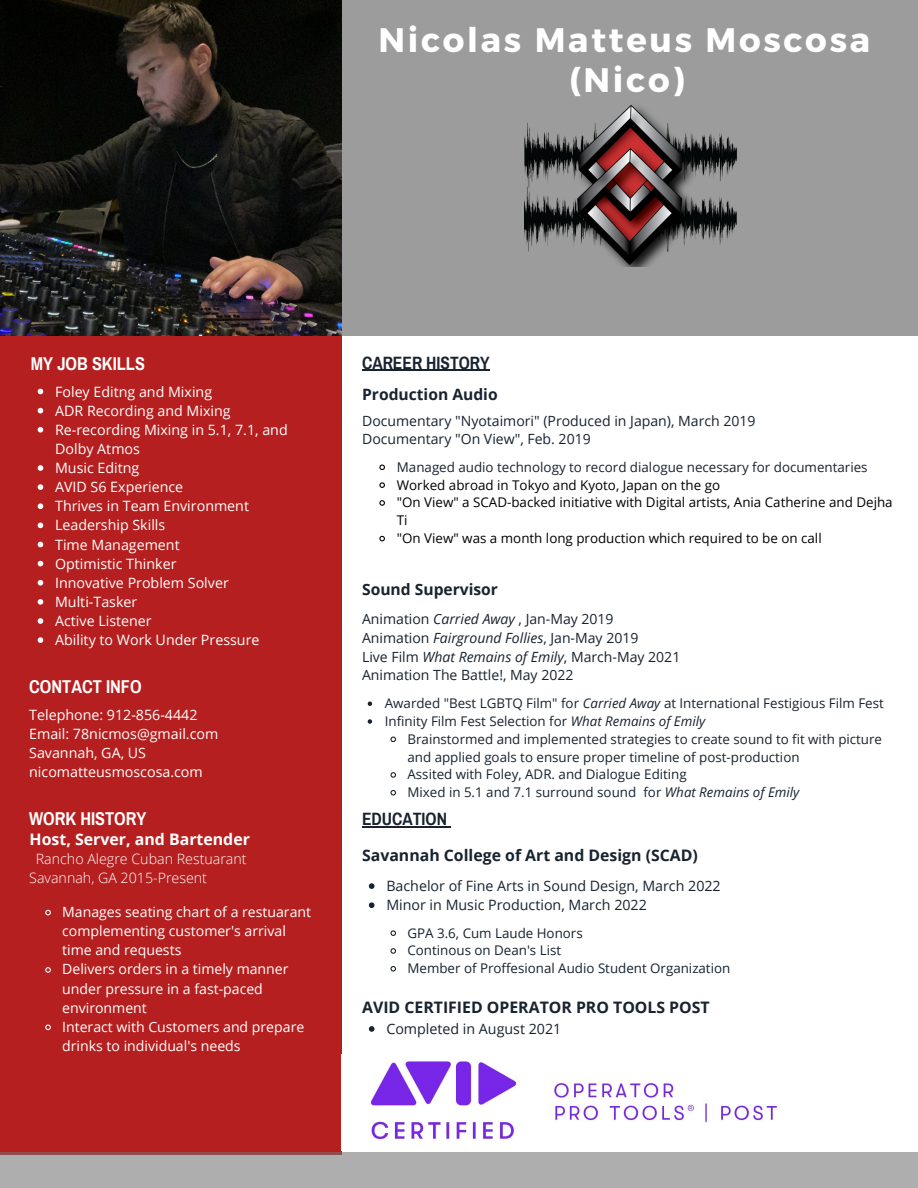
<style>
.page{position:relative;width:918px;height:1188px;background:#fff}
.page>*{position:absolute;margin:0;border:0;box-sizing:border-box;transform-origin:0 0}
.t1{font:700 33.9px "Montserrat";letter-spacing:.08em;color:#fff}
.t2{font:700 18.15px "Archivo Narrow";color:#fff}
.t3{font:700 17.4px "Archivo Narrow";color:#18232f}
.t4{font:700 15.9px "Open Sans";color:#18232f}
.t5{font:700 15.9px "Open Sans";color:#fff}
.t6{font:700 15.6px "Open Sans";color:#18232f}
.t7{font:14.25px/19.2px "Open Sans";color:#fff}
.t8{font:14.25px "Open Sans";color:#18232f}
.t9{font:300 14.25px "Open Sans";color:#fff}
.t10{font:14.1px "Open Sans";color:#18232f}
.t11{font:14.1px/19.2px "Open Sans";color:#fff}
.t12{font:13.35px/17.9px "Open Sans";color:#18232f}
.t13{font:13.35px/17.9px "Open Sans";color:#000}
.s1{font-style:italic}
</style>
<div class="page">
<div style="left:0;top:297px;width:342px;height:858px;background:#b61f1f"></div>
<div style="left:0;top:0;width:918px;height:336px;background:#9c9c9c"></div>
<div style="left:0;top:1152px;width:918px;height:36px;background:#aeaeae"></div>
<img style="left:525px;top:105px;width:212px;height:162px">
<img style="left:370px;top:1061px;width:407px;height:79px">
<img style="left:0;top:0;width:342px;height:335px">
<hr style="left:362px;top:370px;width:128px;height:1px;background:#18232f">
<svg style="left:379px;top:464px;width:6px;height:7px"></svg>
<svg style="left:379px;top:482px;width:6px;height:6px"></svg>
<svg style="left:379px;top:500px;width:6px;height:6px"></svg>
<svg style="left:379px;top:535px;width:6px;height:7px"></svg>
<svg style="left:368px;top:701px;width:4px;height:5px"></svg>
<svg style="left:368px;top:719px;width:4px;height:5px"></svg>
<svg style="left:390px;top:736px;width:6px;height:7px"></svg>
<svg style="left:390px;top:772px;width:6px;height:6px"></svg>
<svg style="left:390px;top:790px;width:6px;height:6px"></svg>
<svg style="left:38px;top:389px;width:5px;height:5px"></svg>
<svg style="left:38px;top:408px;width:5px;height:5px"></svg>
<svg style="left:38px;top:427px;width:5px;height:6px"></svg>
<svg style="left:38px;top:465px;width:5px;height:6px"></svg>
<svg style="left:38px;top:484px;width:5px;height:6px"></svg>
<svg style="left:38px;top:503px;width:5px;height:6px"></svg>
<svg style="left:38px;top:523px;width:5px;height:5px"></svg>
<svg style="left:38px;top:542px;width:5px;height:5px"></svg>
<svg style="left:38px;top:561px;width:5px;height:5px"></svg>
<svg style="left:38px;top:580px;width:5px;height:6px"></svg>
<svg style="left:38px;top:599px;width:5px;height:6px"></svg>
<svg style="left:38px;top:618px;width:5px;height:6px"></svg>
<svg style="left:38px;top:637px;width:5px;height:6px"></svg>
<svg style="left:45px;top:909px;width:6px;height:7px"></svg>
<svg style="left:45px;top:967px;width:6px;height:6px"></svg>
<svg style="left:45px;top:1024px;width:6px;height:7px"></svg>
<hr style="left:362px;top:826px;width:85px;height:1px;background:#18232f">
<svg style="left:390px;top:930px;width:6px;height:6px"></svg>
<svg style="left:390px;top:948px;width:6px;height:6px"></svg>
<svg style="left:390px;top:966px;width:6px;height:6px"></svg>
<svg style="left:369px;top:883px;width:5px;height:6px"></svg>
<svg style="left:369px;top:902px;width:5px;height:6px"></svg>
<svg style="left:369px;top:1026px;width:5px;height:6px"></svg>
<p class="t1" style="left:378px;top:18px;width:493px">Nicolas Matteus Moscosa</p>
<p class="t1" style="left:569px;top:58px;width:117px">(Nico)</p>
<p class="t2" style="left:31px;top:354px;width:116px">MY JOB SKILLS</p>
<p class="t7" style="left:55px;top:381px;width:159px">Foley Editng and Mixing</p>
<p class="t7" style="left:55px;top:401px;width:177px">ADR Recording and Mixing</p>
<p class="t7" style="left:55px;top:420px;width:234px">Re-recording Mixing in 5.1, 7.1, and<br>Dolby Atmos</p>
<p class="t7" style="left:55px;top:458px;width:86px">Music Editng</p>
<p class="t7" style="left:55px;top:477px;width:130px">AVID S6 Experience</p>
<p class="t7" style="left:55px;top:496px;width:195px">Thrives in Team Environment</p>
<p class="t7" style="left:55px;top:515px;width:112px">Leadership Skills</p>
<p class="t7" style="left:55px;top:534px;width:126px">Time Management</p>
<p class="t7" style="left:55px;top:554px;width:123px">Optimistic Thinker</p>
<p class="t7" style="left:55px;top:573px;width:175px">Innovative Problem Solver</p>
<p class="t7" style="left:55px;top:592px;width:84px">Multi-Tasker</p>
<p class="t7" style="left:55px;top:611px;width:98px">Active Listener</p>
<p class="t7" style="left:55px;top:630px;width:206px">Ability to Work Under Pressure</p>
<p class="t2" style="left:29px;top:677px;width:114px">CONTACT INFO</p>
<p class="t7" style="left:29px;top:704px;width:170px">Telephone: 912-856-4442</p>
<p class="t7" style="left:29px;top:724px;width:191px">Email: 78nicmos@gmail.com</p>
<p class="t7" style="left:29px;top:743px;width:118px">Savannah, GA, US</p>
<p class="t7" style="left:29px;top:762px;width:175px">nicomatteusmoscosa.com</p>
<p class="t2" style="left:29px;top:809px;width:119px">WORK HISTORY</p>
<p class="t5" style="left:30px;top:828px;width:222px">Host, Server, and Bartender</p>
<p class="t9" style="left:36px;top:849px;width:212px">Rancho Alegre Cuban Restuarant</p>
<p class="t9" style="left:29px;top:868px;width:179px">Savannah, GA 2015-Present</p>
<p class="t11" style="left:62px;top:902px;width:250px">Manages seating chart of a restuarant complementing customer's arrival time and requests</p>
<p class="t11" style="left:62px;top:959px;width:228px">Delivers orders in a timely manner under pressure in a fast-paced environment</p>
<p class="t11" style="left:62px;top:1017px;width:244px">Interact with Customers and prepare drinks to individual's needs</p>
<p class="t3" style="left:362px;top:353px;width:129px">CAREER HISTORY</p>
<p class="t6" style="left:362px;top:384px;width:137px">Production Audio</p>
<p class="t10" style="left:362px;top:411px;width:395px">Documentary "Nyotaimori" (Produced in Japan), March 2019</p>
<p class="t10" style="left:362px;top:429px;width:230px">Documentary "On View", Feb. 2019</p>
<p class="t12" style="left:397px;top:458px;width:472px">Managed audio technology to record dialogue necessary for documentaries</p>
<p class="t13" style="left:397px;top:475px;width:325px">Worked abroad in Tokyo and Kyoto, Japan on the go</p>
<p class="t13" style="left:397px;top:493px;width:497px">"On View" a SCAD-backed initiative with Digital artists, Ania Catherine and Dejha<br>Ti</p>
<p class="t13" style="left:397px;top:529px;width:426px">"On View" was a month long production which required to be on call</p>
<p class="t6" style="left:362px;top:579px;width:137px">Sound Supervisor</p>
<p class="t10" style="left:362px;top:609px;width:253px">Animation <span class="s1">Carried Away</span> , Jan-May 2019</p>
<p class="t10" style="left:362px;top:628px;width:278px">Animation <span class="s1">Fairground Follies</span>, Jan-May 2019</p>
<p class="t10" style="left:362px;top:646px;width:320px">Live Film <span class="s1">What Remains of Emily</span>, March-May 2021</p>
<p class="t10" style="left:362px;top:665px;width:213px">Animation The Battle!, May 2022</p>
<p class="t12" style="left:385px;top:694px;width:501px">Awarded "Best LGBTQ Film" for <span class="s1">Carried Away</span> at International Festigious Film Fest</p>
<p class="t12" style="left:385px;top:712px;width:322px">Infinity Film Fest Selection for <span class="s1">What Remains of Emily</span></p>
<p class="t12" style="left:408px;top:730px;width:476px">Brainstormed and implemented strategies to create sound to fit with picture and applied goals to ensure proper timeline of post-production</p>
<p class="t12" style="left:408px;top:765px;width:281px">Assited with Foley, ADR. and Dialogue Editing</p>
<p class="t12" style="left:408px;top:783px;width:393px">Mixed in 5.1 and 7.1 surround sound for <span class="s1">What Remains of Emily</span></p>
<p class="t3" style="left:362px;top:810px;width:86px">EDUCATION</p>
<p class="t4" style="left:362px;top:844px;width:337px">Savannah College of Art and Design (SCAD)</p>
<p class="t8" style="left:386px;top:876px;width:336px">Bachelor of Fine Arts in Sound Design, March 2022</p>
<p class="t8" style="left:386px;top:895px;width:262px">Minor in Music Production, March 2022</p>
<p class="t12" style="left:408px;top:924px;width:177px">GPA 3.6, Cum Laude Honors</p>
<p class="t12" style="left:408px;top:941px;width:155px">Continous on Dean's List</p>
<p class="t12" style="left:408px;top:959px;width:324px">Member of Proffesional Audio Student Organization</p>
<p class="t4" style="left:362px;top:996px;width:349px">AVID CERTIFIED OPERATOR PRO TOOLS POST</p>
<p class="t8" style="left:386px;top:1019px;width:176px">Completed in August 2021</p>
</div>
